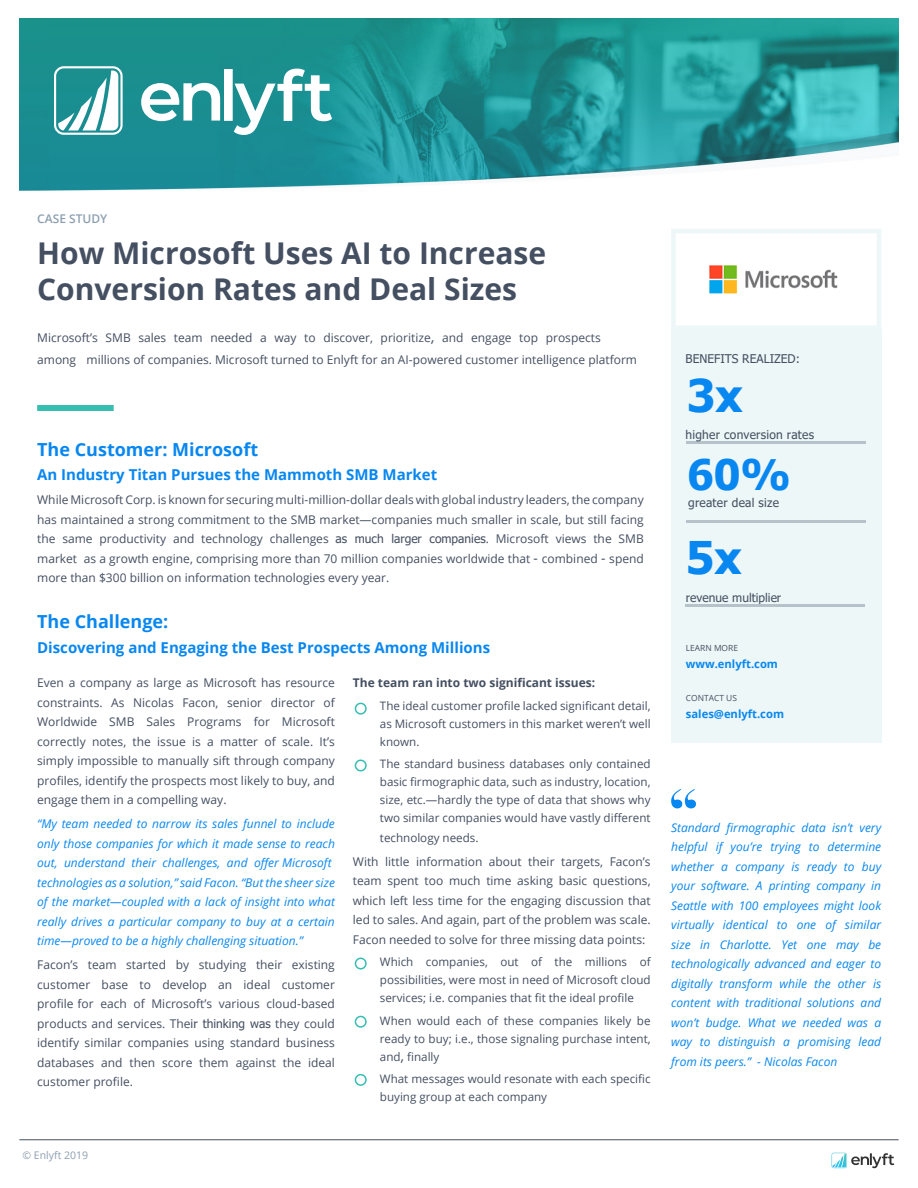
<style>
.page{position:relative;width:918px;height:1188px;background:#fff}
.page>*{position:absolute;margin:0;border:0;box-sizing:border-box;transform-origin:0 0}
.BULLETS{font:700 45px "Tahoma";color:#0887f0}
.SUBHEAD{font:700 42px "Tahoma";color:#0887f0}
.BODY{font:700 30px/36px "Open Sans";color:#444f61}
.SUBHEAD-2{font:700 18px "Open Sans";color:#0887f0}
.SUBHEAD-3{font:700 15px "Open Sans";color:#0887f0}
.BODY-2{font:12px/19.5px "Open Sans";color:#444f61;text-align:justify}
.BODY-3{font:italic 12px/19.5px "Open Sans";color:#0887f0}
.SUBHEAD-4{font:12px/19.5px "Open Sans";color:#444f61;text-align:justify}
.BULLETS-2{font:12px "Tahoma";letter-spacing:.015em;color:#444f61}
.BODY-4{font:700 12px "Open Sans";color:#444f61}
.BULLETS-3{font:12px "Tahoma";color:#454f61}
.BODY-5{font:600 12px "Open Sans";color:#8d9fb0}
.BULLETS-4{font:11.7px/18px "Open Sans";color:#444f61;text-align:justify}
.t1{font:700 11.25px "Open Sans";color:#0887f0}
.t2{font:10.5px "Open Sans";color:#8d9fb0}
.t3{font:8.4px "Open Sans";color:#454f61}
.s1{font-family:"Tahoma"}
</style>
<div class="page">
<hr style="left:19px;top:1139px;width:880px;height:1px;background:#444f61">
<svg style="left:832px;top:1153px;width:62px;height:15px"></svg>
<img style="left:19px;top:18px;width:880px;height:173px">
<svg style="left:141px;top:69px;width:191px;height:66px"></svg>
<svg style="left:54px;top:66px;width:69px;height:69px"></svg>
<div style="left:37px;top:405px;width:77px;height:6px;background:#36beb3"></div>
<img style="left:709px;top:265px;width:129px;height:29px">
<div style="left:671px;top:329px;width:210px;height:414px;background:#edf7f7"></div>
<div style="left:671px;top:229px;width:210px;height:101px;border:4px solid #edf7f7"></div>
<hr style="left:687px;top:520px;width:179px;height:3px;background:#b5c2c9">
<hr style="left:687px;top:442px;width:179px;height:2px;background:#b5c2c9">
<hr style="left:686px;top:605px;width:179px;height:2px;background:#b5c2c9">
<div style="left:355px;top:703px;width:12px;height:12px;border:2px solid #36beb3;border-radius:50%"></div>
<div style="left:355px;top:760px;width:12px;height:11px;border:2px solid #36beb3;border-radius:50%"></div>
<div style="left:355px;top:958px;width:12px;height:12px;border:2px solid #36beb3;border-radius:50%"></div>
<div style="left:355px;top:1016px;width:12px;height:12px;border:2px solid #36beb3;border-radius:50%"></div>
<div style="left:355px;top:1074px;width:12px;height:12px;border:2px solid #36beb3;border-radius:50%"></div>
<svg style="left:671px;top:789px;width:25px;height:19px"></svg>
<p class="BODY-5" style="left:37px;top:211px;width:72px">CASE STUDY</p>
<p class="BODY" style="left:37px;top:234px;width:510px">How Microsoft Uses AI to Increase<br>Conversion Rates and Deal Sizes</p>
<p class="BODY-2" style="left:37px;top:326px;width:601px;line-height:22.5px">Microsoft’s SMB sales team needed a way to discover, prioritize<span class="s1">,</span> and engage top prospects among millions of companies. Microsoft turned to Enlyft for an AI-powered customer intelligence platform</p>
<p class="SUBHEAD-2" style="left:37px;top:436px;width:222px">The Customer: Microsoft</p>
<p class="SUBHEAD-3" style="left:37px;top:464px;width:402px">An Industry Titan Pursues the Mammoth SMB Market</p>
<p class="SUBHEAD-4" style="left:37px;top:490px;width:608px">While Microsoft Corp. is known for securing multi-million-dollar deals with global industry leaders, the company has maintained a strong commitment to the SMB market—companies much smaller in scale, but still facing the same productivity and technology challenges <span class="s1">as much larger companies</span>. Microsoft views the SMB market as a growth engine, comprising more than 70 million companies worldwide that <span class="s1">-</span> combined <span class="s1">-</span> spend more than $300 billion on information technologies every year.</p>
<p class="SUBHEAD-2" style="left:37px;top:609px;width:133px">The Challenge:</p>
<p class="SUBHEAD-3" style="left:37px;top:637px;width:455px">Discovering and Engaging the Best Prospects Among Millions</p>
<p class="BODY-2" style="left:37px;top:673px;width:299px">Even a company as large as Microsoft has resource constraints. As Nicolas Facon, senior director of Worldwide SMB Sales Programs for Microsoft correctly notes, the issue is a matter of scale. It’s simply impossible to manually sift through company profiles, identify the prospects most likely to buy, and engage them in a compelling way.</p>
<p class="BODY-3" style="left:37px;top:814px;width:299px">“My team needed to narrow its sales funnel to include only those companies for which it made sense to reach out, understand their challenges, and offer Microsoft technologies as a solution,” said Facon. “But the sheer size of the market—coupled with a lack of insight into what really drives a particular company to buy at a certain time—proved to be a highly challenging situation.”</p>
<p class="BODY-2" style="left:37px;top:955px;width:299px">Facon’s team started by studying their existing customer base to develop an ideal customer profile for each of Microsoft’s various cloud-based products and services. The<span class="s1">ir thinking was</span> they could identify similar companies using standard business databases and then score them against the ideal customer profile.</p>
<p class="BODY-4" style="left:353px;top:675px;width:244px">The team ran into two significant issues:</p>
<p class="BULLETS-4" style="left:380px;top:696px;width:272px">The ideal customer profile lacked significant detail, as Microsoft customers in this market weren’t well known.</p>
<p class="BULLETS-4" style="left:380px;top:755px;width:272px">The standard business databases only contained basic firmographic data, such as industry, location, size, etc.—hardly the type of data that shows why two similar companies would have vastly different</p>
<p class="BULLETS-4" style="left:380px;top:828px;width:100px">technology needs.</p>
<p class="BODY-2" style="left:353px;top:852px;width:299px">With little information about their targets, Facon’s team spent too much time asking basic questions, which left less time for the engaging discussion that led to sales. And again, part of the problem was scale.<br>Facon needed to solve for three missing data points:</p>
<p class="BULLETS-4" style="left:380px;top:953px;width:272px">Which companies, out of the millions of possibilities, were most in need of Microsoft cloud services; i.e. companies that fit the ideal profile</p>
<p class="BULLETS-4" style="left:380px;top:1011px;width:272px">When would each of these companies likely be ready to buy; i.e., those signaling purchase intent, and<span class="s1">,</span> finally</p>
<p class="BULLETS-4" style="left:380px;top:1070px;width:272px">What messages would resonate with each specific buying group at each company</p>
<p class="t2" style="left:22px;top:1148px;width:67px">© Enlyft 2019</p>
<p class="BULLETS-3" style="left:686px;top:351px;width:116px">BENEFITS REALIZED:</p>
<p class="BULLETS" style="left:687px;top:364px;width:57px">3x</p>
<p class="BULLETS-2" style="left:686px;top:427px;width:130px">higher conversion rates</p>
<p class="SUBHEAD" style="left:687px;top:445px;width:105px">60%</p>
<p class="BULLETS-2" style="left:688px;top:495px;width:92px">greater deal size</p>
<h1 class="BULLETS" style="left:686px;top:526px;width:57px">5x</h1>
<p class="BULLETS-3" style="left:686px;top:590px;width:97px">revenue multiplier</p>
<p class="t3" style="left:686px;top:642px;width:54px">LEARN MORE</p>
<p class="t1" style="left:686px;top:656px;width:94px">www.enlyft.com</p>
<p class="t3" style="left:686px;top:693px;width:53px">CONTACT US</p>
<p class="t1" style="left:686px;top:706px;width:100px">sales@enlyft.com</p>
<p class="BODY-3" style="left:671px;top:817px;width:212px;text-align:justify">Standard firmographic data isn’t very helpful if you’re trying to determine whether a company is ready to buy your software. A printing company in Seattle with 100 employees might look virtually identical to one of similar size in Charlotte. Yet one may be technologically advanced and eager to digitally transform while the other is content with traditional solutions and won’t budge. What we needed was a way to distinguish a promising lead from its peers.” - Nicolas Facon</p>
</div>
